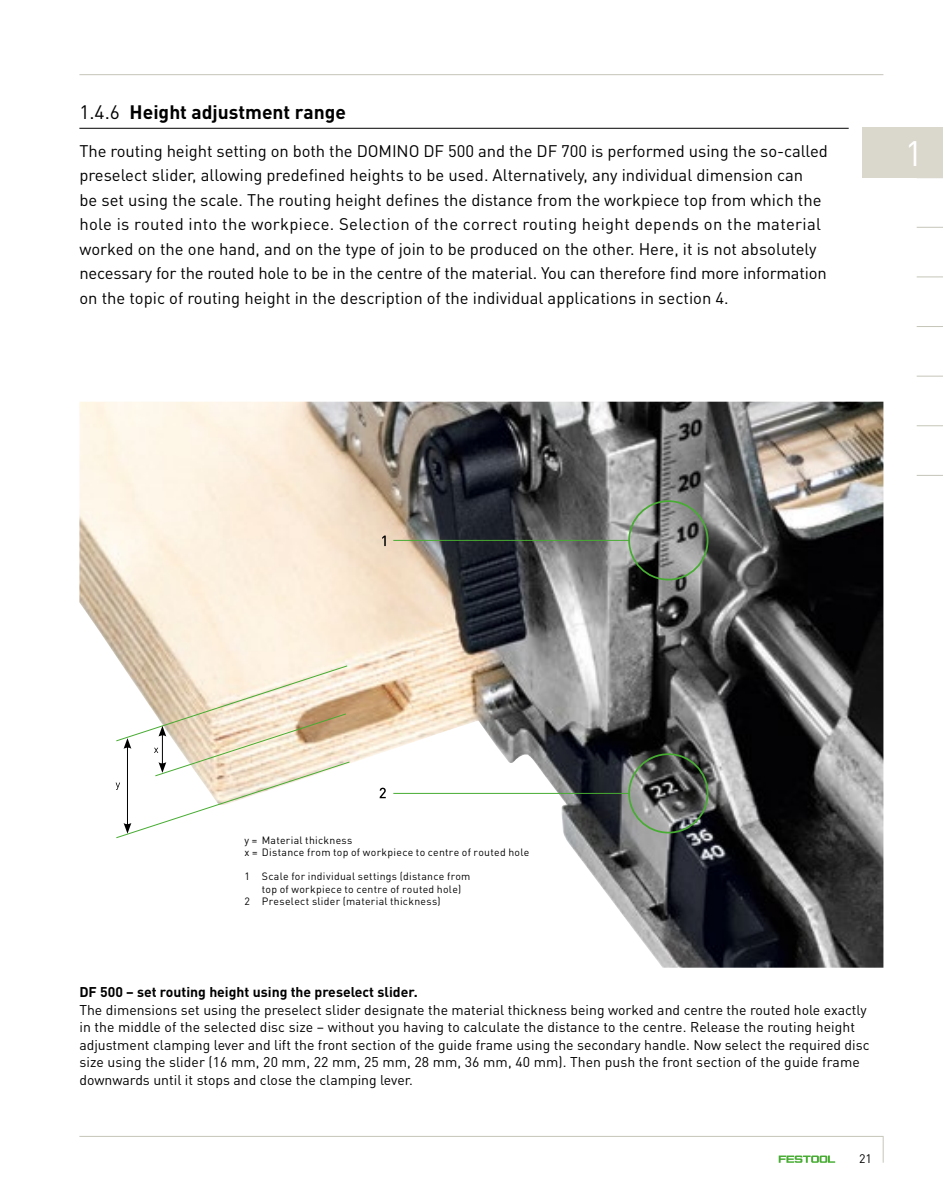
<style>
.page{position:relative;width:943px;height:1191px;background:#fff}
.page>*{position:absolute;margin:0;border:0;box-sizing:border-box;transform-origin:0 0}
.t1{font:35px "DIN Pro";color:#fff}
.t2{font:700 19.25px "DIN Pro";color:#000}
.t3{font:16.62px/24.5px "DIN Pro";color:#000}
.t4{font:14px/17.5px "DIN Pro";color:#000}
.t5{font:700 14px "DIN Pro";color:#000}
.t6{font:12.25px "DIN Pro";color:#000}
.t7{font:10.5px/12.2px "DIN Pro";letter-spacing:.025em;color:#000}
.s1{font-weight:400}
</style>
<div class="page">
<hr style="left:79px;top:128px;width:769px;height:1px;background:#000">
<img style="left:79px;top:402px;width:804px;height:565px">
<svg style="left:379px;top:787px;width:7px;height:11px"></svg>
<svg style="left:382px;top:535px;width:4px;height:11px"></svg>
<hr style="left:393px;top:540px;width:236px;height:1px;background:#47ac32">
<hr style="left:393px;top:793px;width:236px;height:1px;background:#47ac32">
<div style="left:628px;top:500px;width:80px;height:80px;border:2px solid #47ac32;border-radius:50%"></div>
<div style="left:628px;top:753px;width:80px;height:80px;border:2px solid #47ac32;border-radius:50%"></div>
<svg style="left:115px;top:665px;width:235px;height:174px"></svg>
<hr style="left:79px;top:1136px;width:804px;height:1px;background:#c6c5b9">
<hr style="left:79px;top:74px;width:804px;height:1px;background:#c6c5b9">
<svg style="left:916px;top:227px;width:27px;height:1px"></svg>
<svg style="left:917px;top:277px;width:26px;height:1px"></svg>
<svg style="left:916px;top:326px;width:27px;height:1px"></svg>
<svg style="left:916px;top:376px;width:27px;height:1px"></svg>
<svg style="left:916px;top:425px;width:27px;height:1px"></svg>
<svg style="left:916px;top:475px;width:27px;height:1px"></svg>
<svg style="left:778px;top:1155px;width:57px;height:7px"></svg>
<svg style="left:882px;top:1137px;width:1px;height:25px"></svg>
<div style="left:862px;top:128px;width:81px;height:50px;background:#dad8cc"></div>
<p class="t2" style="left:79px;top:99px;width:268px"><span class="s1">1.4.6</span> Height adjustment range</p>
<p class="t3" style="left:79px;top:138px;width:750px">The routing height setting on both the DOMINO DF 500 and the DF 700 is performed using the so-called preselect slider, allowing predefined heights to be used. Alternatively, any individual dimension can<br>be set using the scale. The routing height defines the distance from the workpiece top from which the hole is routed into the workpiece. Selection of the correct routing height depends on the material worked on the one hand, and on the type of join to be produced on the other. Here, it is not absolutely necessary for the routed hole to be in the centre of the material. You can therefore find more information on the topic of routing height in the description of the individual applications in section 4.</p>
<h1 class="t1" style="left:904px;top:130px;width:20px">1</h1>
<p class="t7" style="left:244px;top:833px;width:286px">y = Material thickness<br>x = Distance from top of workpiece to centre of routed hole</p>
<p class="t7" style="left:244px;top:870px;width:228px">1 Scale for individual settings (distance from</p>
<p class="t7" style="left:262px;top:882px;width:201px">top of workpiece to centre of routed hole)</p>
<p class="t7" style="left:244px;top:894px;width:198px">2 Preselect slider (material thickness)</p>
<p class="t5" style="left:79px;top:982px;width:340px">DF 500 – set routing height using the preselect slider.</p>
<p class="t4" style="left:79px;top:1000px;width:791px">The dimensions set using the preselect slider designate the material thickness being worked and centre the routed hole exactly in the middle of the selected disc size – without you having to calculate the distance to the centre. Release the routing height adjustment clamping lever and lift the front section of the guide frame using the secondary handle. Now select the required disc size using the slider (16 mm, 20 mm, 22 mm, 25 mm, 28 mm, 36 mm, 40 mm). Then push the front section of the guide frame downwards until it stops and close the clamping lever.</p>
<p class="t6" style="left:859px;top:1150px;width:14px">21</p>
</div>
